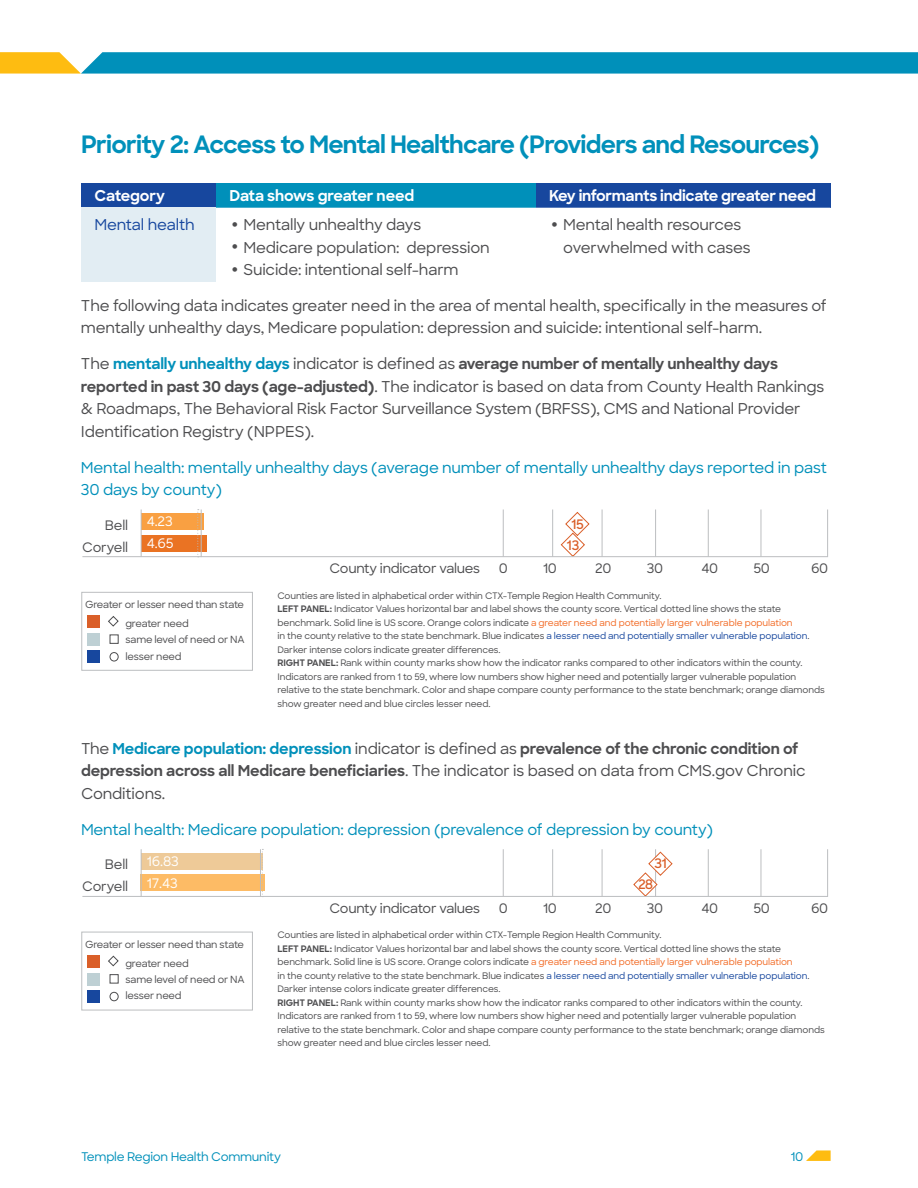
<style>
.page{position:relative;width:918px;height:1188px;background:#fff}
.page>*{position:absolute;margin:0;border:0;box-sizing:border-box;transform-origin:0 0}
.t1{font:700 24px "Sharp Sans";letter-spacing:-.03em;color:#0090ba}
.t2{font:500 15px/22.5px "Sharp Sans";letter-spacing:-.01em;color:#4d4d4f}
.t3{font:500 15px/22.5px "Sharp Sans";letter-spacing:-.01em;color:#0090ba}
.t4{font:700 15px "Sharp Sans";letter-spacing:-.02em;color:#fff}
.t5{font:500 13.05px/22.2px "Sharp Sans";letter-spacing:-.02em;color:#4d4d4f;text-align:right}
.t6{font:500 13.05px/22.2px "Sharp Sans";letter-spacing:-.01em;color:#fff}
.t7{font:600 13.05px/20.9px "Sharp Sans";letter-spacing:-.02em;color:#da5f29;text-align:center}
.t8{font:500 12px "Sharp Sans";letter-spacing:-.02em;color:#0090ba}
.t9{font:500 9.9px/19px "Sharp Sans";letter-spacing:-.02em;color:#4d4d4f}
.t10{font:500 9px/13.5px "Sharp Sans";letter-spacing:-.01em;color:#4d4d4f}
.s1{color:#17479e}
.s2{font-size:30px}
.s3{font-weight:700;color:#0090ba}
.s4{font-weight:700}
.s5{color:#f26a24}
</style>
<div class="page">
<svg style="left:806px;top:1150px;width:25px;height:11px"></svg>
<div style="left:81px;top:183px;width:135px;height:25px;background:#17479e"></div>
<div style="left:216px;top:183px;width:320px;height:25px;background:#0090ba"></div>
<div style="left:536px;top:183px;width:294px;height:25px;background:#17479e"></div>
<div style="left:81px;top:208px;width:135px;height:74px;background:#e2edf3"></div>
<div style="left:141px;top:513px;width:62px;height:17px;background:#f9a042"></div>
<div style="left:141px;top:535px;width:66px;height:16px;background:#ea7323"></div>
<hr style="left:201px;top:509px;width:1px;height:48px;background:#bcbec0">
<hr style="left:503px;top:509px;width:1px;height:48px;background:#bcbec0">
<hr style="left:141px;top:509px;width:1px;height:48px;background:#bcbec0">
<hr style="left:552px;top:509px;width:1px;height:48px;background:#bcbec0">
<hr style="left:602px;top:509px;width:1px;height:48px;background:#bcbec0">
<hr style="left:655px;top:509px;width:1px;height:48px;background:#bcbec0">
<hr style="left:708px;top:509px;width:1px;height:48px;background:#bcbec0">
<hr style="left:761px;top:509px;width:1px;height:48px;background:#bcbec0">
<hr style="left:827px;top:509px;width:1px;height:48px;background:#bcbec0">
<svg style="left:197px;top:509px;width:2px;height:46px"></svg>
<svg style="left:560px;top:511px;width:30px;height:45px"></svg>
<hr style="left:82px;top:556px;width:746px;height:1px;background:#bcbec0">
<div style="left:81px;top:592px;width:172px;height:79px;background:#fff;border:1px solid #bcbec0"></div>
<svg style="left:108px;top:616px;width:11px;height:11px"></svg>
<div style="left:110px;top:634px;width:9px;height:10px;border:1px solid #4d4d4f"></div>
<div style="left:88px;top:615px;width:12px;height:13px;background:#da5f29"></div>
<div style="left:88px;top:633px;width:12px;height:13px;background:#bed0d4"></div>
<div style="left:88px;top:651px;width:12px;height:12px;background:#17479e"></div>
<div style="left:110px;top:652px;width:9px;height:9px;border:1px solid #4d4d4f;border-radius:50%"></div>
<div style="left:141px;top:853px;width:122px;height:16px;background:#eeca98"></div>
<div style="left:141px;top:875px;width:124px;height:16px;background:#fdbb65"></div>
<hr style="left:260px;top:849px;width:1px;height:48px;background:#bcbec0">
<hr style="left:503px;top:849px;width:1px;height:47px;background:#bcbec0">
<hr style="left:141px;top:849px;width:1px;height:47px;background:#bcbec0">
<hr style="left:552px;top:849px;width:1px;height:47px;background:#bcbec0">
<hr style="left:602px;top:849px;width:1px;height:47px;background:#bcbec0">
<hr style="left:655px;top:849px;width:1px;height:47px;background:#bcbec0">
<hr style="left:708px;top:849px;width:1px;height:47px;background:#bcbec0">
<hr style="left:761px;top:849px;width:1px;height:47px;background:#bcbec0">
<hr style="left:827px;top:849px;width:1px;height:47px;background:#bcbec0">
<svg style="left:262px;top:849px;width:1px;height:46px"></svg>
<svg style="left:633px;top:851px;width:40px;height:45px"></svg>
<hr style="left:82px;top:896px;width:746px;height:1px;background:#bcbec0">
<div style="left:81px;top:932px;width:172px;height:78px;background:#fff;border:1px solid #bcbec0"></div>
<svg style="left:108px;top:955px;width:11px;height:12px"></svg>
<div style="left:110px;top:974px;width:9px;height:10px;border:1px solid #4d4d4f"></div>
<div style="left:88px;top:955px;width:12px;height:12px;background:#da5f29"></div>
<div style="left:88px;top:973px;width:12px;height:13px;background:#bed0d4"></div>
<div style="left:88px;top:990px;width:12px;height:13px;background:#17479e"></div>
<div style="left:110px;top:992px;width:9px;height:9px;border:1px solid #4d4d4f;border-radius:50%"></div>
<svg style="left:0;top:52px;width:918px;height:22px;background:#2098b0"></svg>
<h1 class="t1" style="left:81px;top:127px;width:740px">Priority 2: Access to Mental Healthcare (Providers and Resources)</h1>
<h2 class="t4" style="left:94px;top:184px;width:72px">Category</h2>
<h2 class="t4" style="left:230px;top:184px;width:186px">Data shows greater need</h2>
<h2 class="t4" style="left:549px;top:184px;width:268px">Key informants indicate greater need</h2>
<h2 class="t2" style="left:94px;top:213px;width:328px"><span class="s1">Mental health</span> <span class="s2">•</span> Mentally unhealthy days</h2>
<h2 class="t2" style="left:230px;top:235px;width:262px"><span class="s2">•</span> Medicare population: depression</h2>
<h2 class="t2" style="left:230px;top:258px;width:231px"><span class="s2">•</span> Suicide: intentional self-harm</h2>
<h2 class="t2" style="left:563px;top:213px;width:189px;text-indent:-14px"><span class="s2">•</span> Mental health resources overwhelmed with cases</h2>
<h2 class="t2" style="left:81px;top:293px;width:747px">The following data indicates greater need in the area of mental health, specifically in the measures of mentally unhealthy days, Medicare population: depression and suicide: intentional self-harm.</h2>
<p class="t2" style="left:81px;top:352px;width:745px">The <span class="s3">mentally unhealthy days</span> indicator is defined as <span class="s4">average number of mentally unhealthy days reported in past 30 days (age-adjusted)</span>. The indicator is based on data from County Health Rankings &amp; Roadmaps, The Behavioral Risk Factor Surveillance System (BRFSS), CMS and National Provider Identification Registry (NPPES).</p>
<h2 class="t3" style="left:81px;top:455px;width:747px">Mental health: mentally unhealthy days (average number of mentally unhealthy days reported in past<br>30 days by county)</h2>
<h3 class="t5" style="left:82px;top:513px;width:48px">Bell<br>Coryell</h3>
<h3 class="t5" style="left:330px;top:557px;width:152px">County indicator values</h3>
<h3 class="t5" style="left:499px;top:557px;width:11px">0</h3>
<h3 class="t5" style="left:543px;top:557px;width:15px">10</h3>
<h3 class="t5" style="left:595px;top:557px;width:18px">20</h3>
<h3 class="t5" style="left:647px;top:557px;width:18px">30</h3>
<h3 class="t5" style="left:701px;top:557px;width:18px">40</h3>
<h3 class="t5" style="left:753px;top:557px;width:18px">50</h3>
<h3 class="t5" style="left:811px;top:557px;width:19px">60</h3>
<h3 class="t6" style="left:147px;top:510px;width:28px">4.23<br>4.65</h3>
<h3 class="t7" style="left:567px;top:513px;width:19px">15<br>13</h3>
<p class="t9" style="left:125px;top:594px;width:120px;text-indent:-40px">Greater or lesser need than state greater need</p>
<p class="t9" style="left:125px;top:631px;width:121px;line-height:16.4px">same level of need or NA lesser need</p>
<p class="t10" style="left:277px;top:588px;width:549px">Counties are listed in alphabetical order within CTX-Temple Region Health Community.<br><span class="s4">LEFT PANEL:</span> Indicator Values horizontal bar and label shows the county score. Vertical dotted line shows the state benchmark. Solid line is US score. Orange colors indicate <span class="s5">a greater need and potentially larger vulnerable population<br></span>in the county relative to the state benchmark. Blue indicates <span class="s1">a lesser need and potentially smaller vulnerable population</span>.<br>Darker intense colors indicate greater differences.<br><span class="s4">RIGHT PANEL:</span> Rank within county marks show how the indicator ranks compared to other indicators within the county.<br>Indicators are ranked from 1 to 59, where low numbers show higher need and potentially larger vulnerable population relative to the state benchmark. Color and shape compare county performance to the state benchmark; orange diamonds show greater need and blue circles lesser need.</p>
<h2 class="t2" style="left:81px;top:736px;width:726px">The <span class="s3">Medicare population: depression</span> indicator is defined as <span class="s4">prevalence of the chronic condition of depression across all Medicare beneficiaries</span>. The indicator is based on data from CMS.gov Chronic<br>Conditions.</h2>
<h2 class="t3" style="left:81px;top:817px;width:634px">Mental health: Medicare population: depression (prevalence of depression by county)</h2>
<h3 class="t5" style="left:82px;top:853px;width:48px">Bell<br>Coryell</h3>
<h3 class="t5" style="left:330px;top:897px;width:152px">County indicator values</h3>
<h3 class="t5" style="left:499px;top:897px;width:11px">0</h3>
<h3 class="t5" style="left:543px;top:897px;width:15px">10</h3>
<h3 class="t5" style="left:595px;top:897px;width:18px">20</h3>
<h3 class="t5" style="left:647px;top:897px;width:18px">30</h3>
<h3 class="t5" style="left:701px;top:897px;width:18px">40</h3>
<h3 class="t5" style="left:753px;top:897px;width:18px">50</h3>
<h3 class="t5" style="left:811px;top:897px;width:19px">60</h3>
<h3 class="t6" style="left:147px;top:850px;width:34px">16.83<br>17.43</h3>
<h3 class="t7" style="left:655px;top:853px;width:14px">31</h3>
<h3 class="t7" style="left:638px;top:874px;width:16px">28</h3>
<p class="t9" style="left:125px;top:934px;width:120px;text-indent:-40px">Greater or lesser need than state greater need</p>
<p class="t9" style="left:125px;top:971px;width:121px;line-height:16.4px">same level of need or NA lesser need</p>
<p class="t10" style="left:277px;top:928px;width:549px">Counties are listed in alphabetical order within CTX-Temple Region Health Community.<br><span class="s4">LEFT PANEL:</span> Indicator Values horizontal bar and label shows the county score. Vertical dotted line shows the state benchmark. Solid line is US score. Orange colors indicate <span class="s5">a greater need and potentially larger vulnerable population<br></span>in the county relative to the state benchmark. Blue indicates <span class="s1">a lesser need and potentially smaller vulnerable population</span>.<br>Darker intense colors indicate greater differences.<br><span class="s4">RIGHT PANEL:</span> Rank within county marks show how the indicator ranks compared to other indicators within the county.<br>Indicators are ranked from 1 to 59, where low numbers show higher need and potentially larger vulnerable population relative to the state benchmark. Color and shape compare county performance to the state benchmark; orange diamonds show greater need and blue circles lesser need.</p>
<h3 class="t8" style="left:81px;top:1147px;width:202px">Temple Region Health Community</h3>
<h3 class="t8" style="left:791px;top:1147px;width:14px">10</h3>
</div>
